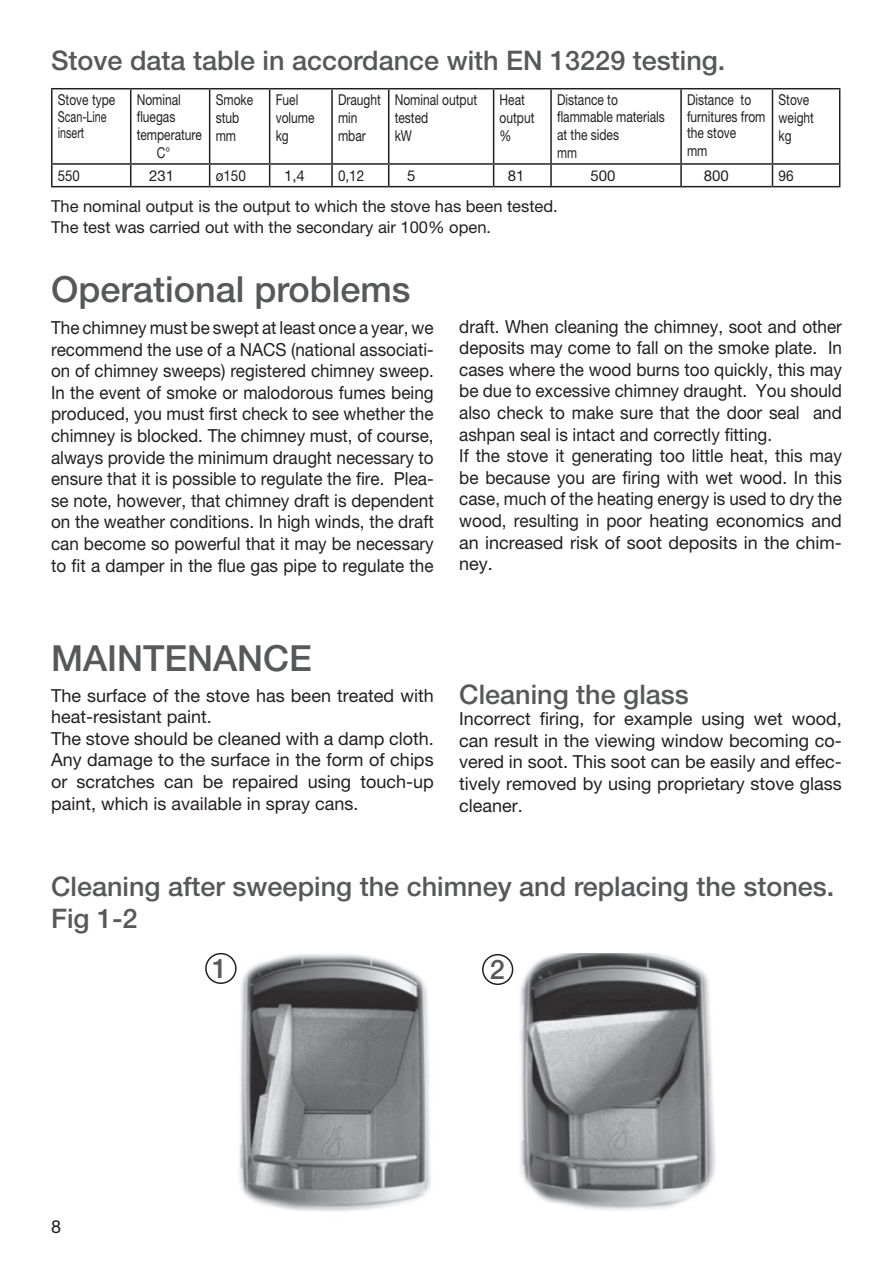
<style>
.page{position:relative;width:893px;height:1263px;background:#fff}
.page>*{position:absolute;margin:0;border:0;box-sizing:border-box;transform-origin:0 0}
.t1{font:500 36px "Helvetica Neue LT Pro";color:#57585a}
.t2{font:500 27px/32.4px "Helvetica Neue LT Pro";color:#57585a}
.t3{font:18px/21.6px "Helvetica Neue LT Pro";color:#231f20;text-align:justify;scale:.95 1}
.t4{font:18px/21.6px "Helvetica Neue LT Pro";color:#231f20}
.t5{font:16.5px/21.6px "Helvetica Neue LT Pro";color:#231f20}
.t6{font:15px/18px "Helvetica Neue LT Pro";color:#231f20;scale:.8 1}
.t7{font:15px "Helvetica Neue LT Pro";color:#231f20}
.t8{font:15px "Helvetica Neue LT Pro";color:#231f20;scale:.9 1}
.t9{font:15px "Helvetica Neue LT Pro";color:#231f20;scale:.88 1}
.t10{font:15px "Helvetica Neue LT Pro";color:#231f20;scale:.91 1}
</style>
<div class="page">
<img style="left:506px;top:953px;width:210px;height:258px">
<img style="left:236px;top:954px;width:195px;height:258px">
<div style="left:483px;top:955px;width:30px;height:29px;background:#fff;border-radius:50%"></div>
<div style="left:482px;top:954px;width:31px;height:31px;border:2px solid #231f20;border-radius:50%"></div>
<div style="left:205px;top:953px;width:32px;height:31px;border:2px solid #231f20;border-radius:50%"></div>
<hr style="left:51px;top:88px;width:80px;height:1px;background:#231f20">
<hr style="left:51px;top:89px;width:2px;height:74px;background:#231f20">
<hr style="left:131px;top:88px;width:79px;height:1px;background:#231f20">
<hr style="left:130px;top:89px;width:1px;height:74px;background:#231f20">
<hr style="left:210px;top:88px;width:60px;height:1px;background:#231f20">
<hr style="left:209px;top:89px;width:1px;height:74px;background:#231f20">
<hr style="left:270px;top:88px;width:62px;height:1px;background:#231f20">
<hr style="left:269px;top:89px;width:1px;height:74px;background:#231f20">
<hr style="left:332px;top:88px;width:57px;height:1px;background:#231f20">
<hr style="left:331px;top:89px;width:2px;height:74px;background:#231f20">
<hr style="left:389px;top:88px;width:105px;height:1px;background:#231f20">
<hr style="left:388px;top:89px;width:1px;height:74px;background:#231f20">
<hr style="left:494px;top:88px;width:57px;height:1px;background:#231f20">
<hr style="left:493px;top:89px;width:1px;height:74px;background:#231f20">
<hr style="left:551px;top:88px;width:130px;height:1px;background:#231f20">
<hr style="left:550px;top:89px;width:2px;height:74px;background:#231f20">
<hr style="left:681px;top:88px;width:91px;height:1px;background:#231f20">
<hr style="left:680px;top:89px;width:2px;height:74px;background:#231f20">
<hr style="left:772px;top:88px;width:68px;height:1px;background:#231f20">
<hr style="left:772px;top:89px;width:1px;height:74px;background:#231f20">
<hr style="left:839px;top:89px;width:1px;height:74px;background:#231f20">
<hr style="left:51px;top:163px;width:80px;height:2px;background:#231f20">
<hr style="left:51px;top:165px;width:2px;height:21px;background:#231f20">
<hr style="left:131px;top:163px;width:79px;height:2px;background:#231f20">
<svg style="left:130px;top:165px;width:1px;height:21px"></svg>
<hr style="left:210px;top:163px;width:60px;height:2px;background:#231f20">
<svg style="left:209px;top:165px;width:1px;height:21px"></svg>
<hr style="left:270px;top:163px;width:62px;height:2px;background:#231f20">
<svg style="left:269px;top:165px;width:1px;height:21px"></svg>
<hr style="left:332px;top:163px;width:57px;height:2px;background:#231f20">
<hr style="left:331px;top:165px;width:2px;height:21px;background:#231f20">
<hr style="left:389px;top:163px;width:105px;height:2px;background:#231f20">
<svg style="left:388px;top:165px;width:1px;height:21px"></svg>
<hr style="left:494px;top:163px;width:57px;height:2px;background:#231f20">
<svg style="left:493px;top:165px;width:1px;height:21px"></svg>
<hr style="left:551px;top:163px;width:130px;height:2px;background:#231f20">
<hr style="left:550px;top:165px;width:2px;height:21px;background:#231f20">
<hr style="left:681px;top:163px;width:91px;height:2px;background:#231f20">
<hr style="left:680px;top:165px;width:2px;height:21px;background:#231f20">
<hr style="left:772px;top:163px;width:68px;height:2px;background:#231f20">
<svg style="left:772px;top:165px;width:1px;height:21px"></svg>
<svg style="left:839px;top:165px;width:1px;height:21px"></svg>
<hr style="left:51px;top:186px;width:80px;height:1px;background:#231f20">
<hr style="left:131px;top:186px;width:79px;height:1px;background:#231f20">
<hr style="left:210px;top:186px;width:60px;height:1px;background:#231f20">
<hr style="left:270px;top:186px;width:62px;height:1px;background:#231f20">
<hr style="left:332px;top:186px;width:57px;height:1px;background:#231f20">
<hr style="left:389px;top:186px;width:105px;height:1px;background:#231f20">
<hr style="left:494px;top:186px;width:57px;height:1px;background:#231f20">
<hr style="left:551px;top:186px;width:130px;height:1px;background:#231f20">
<hr style="left:681px;top:186px;width:91px;height:1px;background:#231f20">
<hr style="left:772px;top:186px;width:68px;height:1px;background:#231f20">
<h2 class="t2" style="left:51px;top:44px;width:676px">Stove data table in accordance with EN 13229 testing.</h2>
<p class="t6" style="left:58px;top:92px;width:73px;line-height:16.5px">Stove type<br>Scan-Line insert</p>
<p class="t6" style="left:137px;top:92px;width:57px;line-height:16.5px">Nominal fluegas</p>
<p class="t6" style="left:216px;top:91px;width:48px">Smoke stub mm</p>
<p class="t6" style="left:276px;top:91px;width:50px">Fuel volume kg</p>
<p class="t6" style="left:338px;top:91px;width:55px">Draught min mbar</p>
<p class="t6" style="left:395px;top:91px;width:105px">Nominal output tested<br>kW</p>
<p class="t6" style="left:500px;top:91px;width:45px">Heat output %</p>
<p class="t6" style="left:557px;top:92px;width:136px;line-height:16.5px">Distance to flammable materials</p>
<p class="t6" style="left:687px;top:92px;width:100px;line-height:16.5px">Distance to furnitures from the stove</p>
<p class="t6" style="left:687px;top:142px;width:27px">mm</p>
<p class="t6" style="left:557px;top:125px;width:79px">at the sides mm</p>
<p class="t6" style="left:157px;top:125px;width:58px;text-indent:-20px">temperature<br>C°</p>
<p class="t6" style="left:778px;top:91px;width:46px">Stove weight kg</p>
<p class="t9" style="left:58px;top:166px;width:27px">550</p>
<p class="t7" style="left:149px;top:166px;width:27px">231</p>
<p class="t8" style="left:216px;top:166px;width:35px">ø150</p>
<p class="t7" style="left:284px;top:166px;width:22px">1,4</p>
<p class="t8" style="left:338px;top:166px;width:31px">0,12</p>
<p class="t7" style="left:407px;top:166px;width:10px">5</p>
<p class="t7" style="left:508px;top:166px;width:18px">81</p>
<p class="t7" style="left:590px;top:166px;width:27px">500</p>
<p class="t7" style="left:704px;top:166px;width:27px">800</p>
<p class="t10" style="left:778px;top:166px;width:18px">96</p>
<p class="t5" style="left:51px;top:195px;width:508px">The nominal output is the output to which the stove has been tested.<br>The test was carried out with the secondary air 100% open.</p>
<h1 class="t1" style="left:51px;top:268px;width:361px">Operational problems</h1>
<p class="t3" style="left:51px;top:317px;width:404px">The chimney must be swept at least once a year, we recommend the use of a NACS (national associati&shy;on of chimney sweeps) registered chimney sweep.<br>In the event of smoke or malodorous fumes being produced, you must first check to see whether the chimney is blocked. The chimney must, of course, always provide the minimum draught necessary to ensure that it is possible to regulate the fire. Plea&shy;se note, however, that chimney draft is dependent on the weather conditions. In high winds, the draft can become so powerful that it may be necessary to fit a damper in the flue gas pipe to regulate the</p>
<p class="t3" style="left:459px;top:315px;width:404px;text-align:left">draft. When cleaning the chimney, soot and other deposits may come to fall on the smoke plate. In cases where the wood burns too quickly, this may be due to excessive chimney draught. You should also check to make sure that the door seal and ashpan seal is intact and correctly fitting.<br>If the stove it generating too little heat, this may be because you are firing with wet wood. In this case, much of the heating energy is used to dry the wood, resulting in poor heating economics and an increased risk of soot deposits in the chim&shy;ney.</p>
<h1 class="t1" style="left:51px;top:637px;width:262px">Maintenanc e</h1>
<p class="t4" style="left:51px;top:684px;width:384px">The surface of the stove has been treated with heat-resistant paint.<br>The stove should be cleaned with a damp cloth.<br>Any damage to the surface in the form of chips or scratches can be repaired using touch-up paint, which is available in spray cans.</p>
<h2 class="t2" style="left:459px;top:677px;width:231px">Cleaning the glass</h2>
<p class="t4" style="left:459px;top:708px;width:384px;text-align:justify">Incorrect firing, for example using wet wood, can result in the viewing window becoming co&shy;vered in soot. This soot can be easily and effec&shy;tively removed by using proprietary stove glass cleaner.</p>
<h2 class="t2" style="left:51px;top:870px;width:785px">Cleaning after sweeping the chimney and replacing the stones.<br>Fig 1-2</h2>
<h2 class="t2" style="left:212px;top:952px;width:17px">1</h2>
<h2 class="t2" style="left:490px;top:953px;width:17px">2</h2>
<p class="t4" style="left:51px;top:1216px;width:12px">8</p>
</div>
